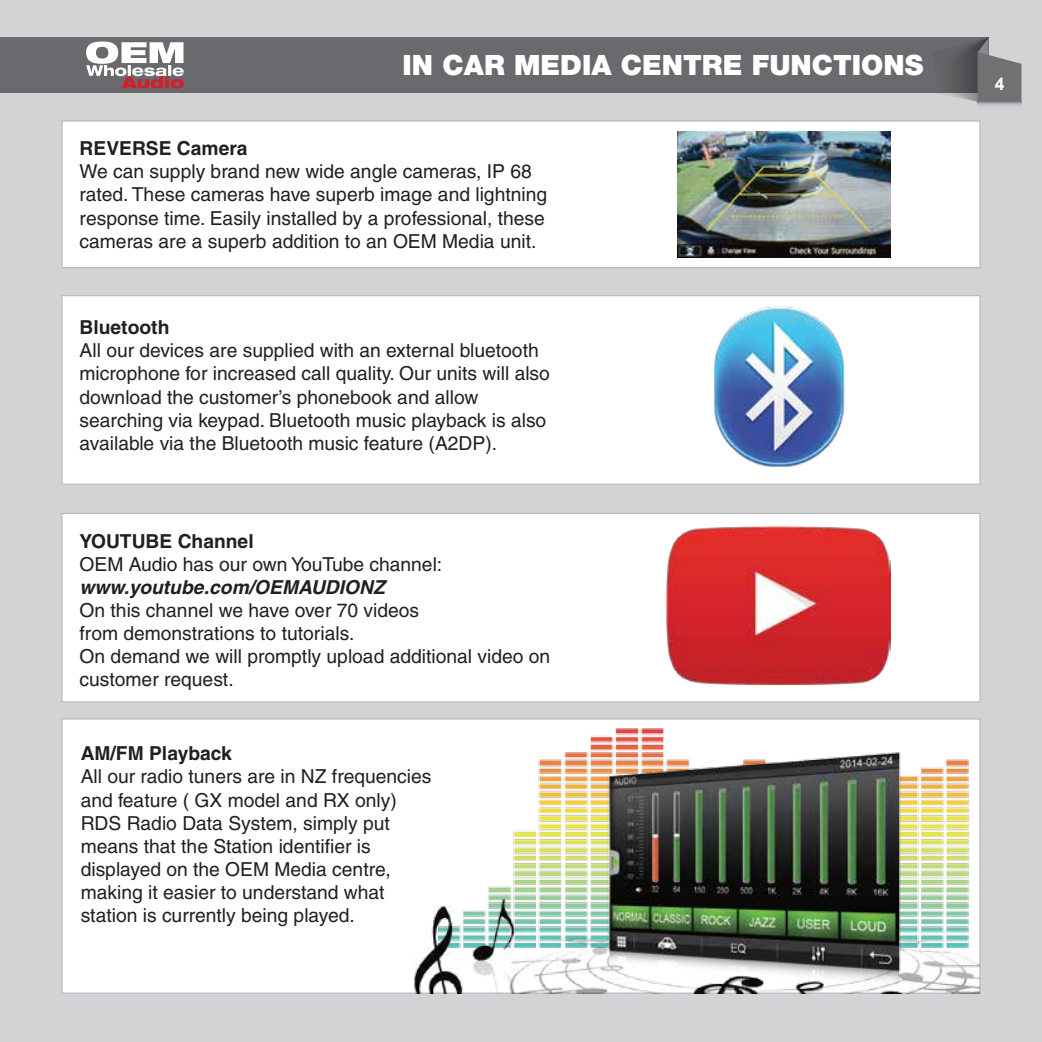
<style>
.page{position:relative;width:1042px;height:1042px;background:#d1d3d4}
.page>*{position:absolute;margin:0;border:0;box-sizing:border-box;transform-origin:0 0}
.t1{font:900 28px "Helvetica Neue";color:#fff}
.t2{font:28px "Arial";color:#fff}
.t3{font:19.25px/23.1px "Helvetica";color:#231f20}
.t4{font:700 19.25px "Helvetica";color:#231f20}
.t5{font:italic 700 19.25px "Helvetica";color:#231f20}
.t6{font:700 17.5px "Arial";color:#fff}
</style>
<div class="page">
<div style="left:62px;top:121px;width:918px;height:145px;background:#fff"></div>
<div style="left:62px;top:121px;width:918px;height:147px;border:1px solid #b2b4b7"></div>
<div style="left:62px;top:295px;width:918px;height:189px;background:#fff;border:1px solid #b2b4b7"></div>
<div style="left:62px;top:513px;width:918px;height:189px;background:#fff;border:1px solid #b2b4b7"></div>
<div style="left:62px;top:718px;width:918px;height:275px;background:#fff;border:1px solid #b2b4b7"></div>
<img style="left:513px;top:728px;width:151px;height:147px">
<img style="left:916px;top:759px;width:53px;height:116px">
<img style="left:414px;top:875px;width:566px;height:118px">
<img style="left:589px;top:746px;width:327px;height:246px">
<div style="left:0;top:38px;width:988px;height:55px;background:#696a6d"></div>
<svg style="left:978px;top:102px;width:43px;height:4px"></svg>
<svg style="left:937px;top:38px;width:84px;height:64px"></svg>
<svg style="left:86px;top:42px;width:98px;height:47px"></svg>
<img style="left:666px;top:526px;width:224px;height:159px">
<img style="left:684px;top:295px;width:189px;height:172px">
<img style="left:677px;top:132px;width:213px;height:125px">
<h1 class="t1" style="left:403px;top:48px;width:522px">IN CAR MEDIA CENTRE FUNCTIONS</h1>
<h1 class="t2" style="left:578px;top:47px;width:369px">FUNCTION INTRODUCTION</h1>
<p class="t4" style="left:80px;top:137px;width:169px">REVERSE Camera</p>
<p class="t3" style="left:80px;top:160px;width:469px">We can supply brand new wide angle cameras, IP 68 rated. These cameras have superb image and lightning response time. Easily installed by a professional, these cameras are a superb addition to an OEM Media unit.</p>
<p class="t4" style="left:80px;top:316px;width:91px">Bluetooth</p>
<p class="t3" style="left:80px;top:339px;width:472px">All our devices are supplied with an external bluetooth microphone for increased call quality. Our units will also download the customer’s phonebook and allow searching via keypad. Bluetooth music playback is also available via the Bluetooth music feature (A2DP).</p>
<p class="t4" style="left:80px;top:529px;width:176px">YOUTUBE Channel</p>
<p class="t3" style="left:80px;top:552px;width:364px">OEM Audio has our own YouTube channel:</p>
<p class="t5" style="left:80px;top:575px;width:307px">www.youtube.com/OEMAUDIONZ</p>
<p class="t3" style="left:80px;top:599px;width:472px">On this channel we have over 70 videos<br>from demonstrations to tutorials.<br>On demand we will promptly upload additional video on customer request.</p>
<p class="t4" style="left:81px;top:742px;width:153px">AM/FM Playback</p>
<p class="t3" style="left:81px;top:765px;width:352px">All our radio tuners are in NZ frequencies and feature ( GX model and RX only)<br>RDS Radio Data System, simply put means that the Station identifier is displayed on the OEM Media centre, making it easier to understand what station is currently being played.</p>
<p class="t6" style="left:995px;top:72px;width:11px">4</p>
</div>
